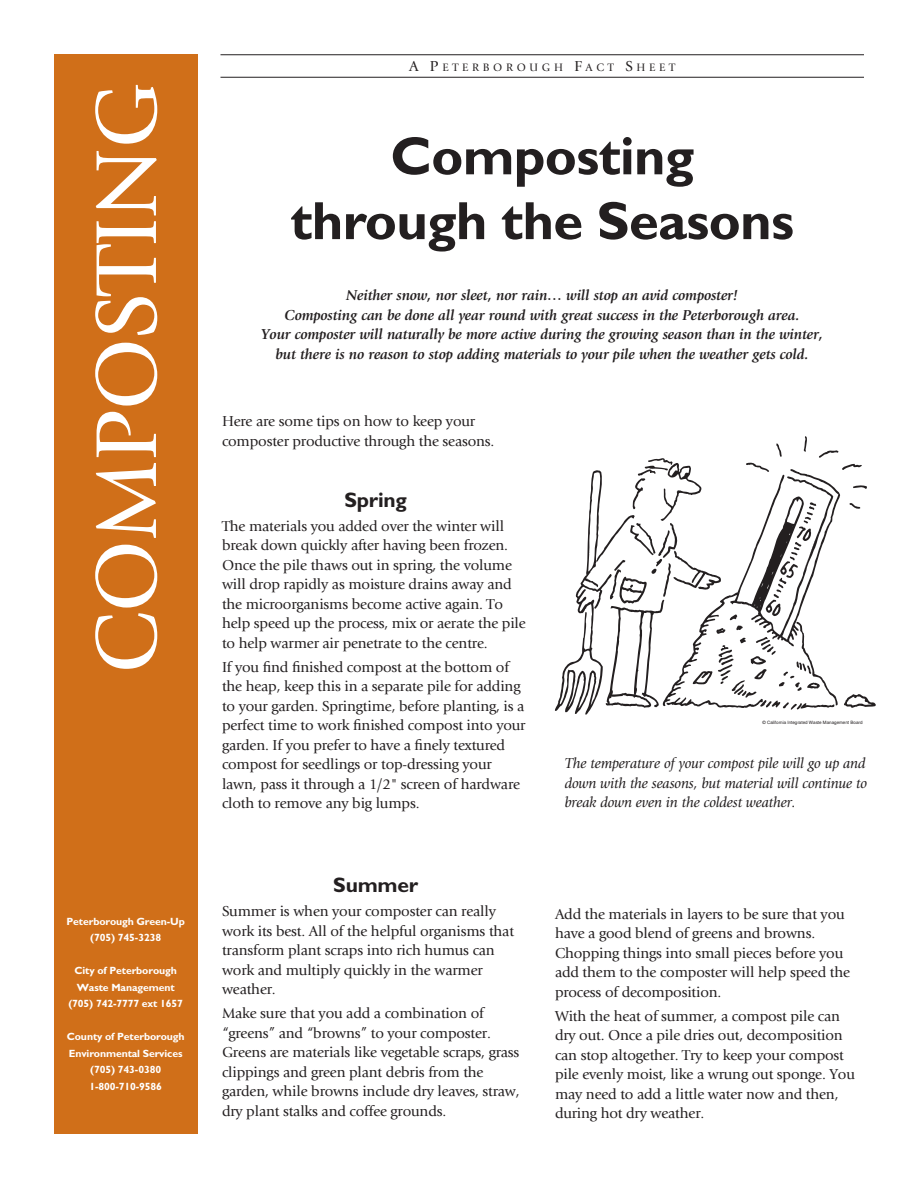
<style>
.page{position:relative;width:918px;height:1188px;background:#fff}
.page>*{position:absolute;margin:0;border:0;box-sizing:border-box;transform-origin:0 0}
.t1{font:90px "Giovanni";letter-spacing:-.01em;color:#fff}
.t2{font:700 54px/64.8px "Gill Sans";letter-spacing:-.01em;color:#231f20;text-align:center}
.t3{font:700 21px "Gill Sans";letter-spacing:-.01em;color:#231f20}
.t4{font:15px/19.5px "Giovanni";letter-spacing:-.01em;color:#231f20}
.t5{font:italic 700 15px/19.5px "Giovanni";letter-spacing:-.01em;color:#231f20;text-align:center}
.t6{font:italic 15px/19.5px "Giovanni";letter-spacing:-.01em;color:#231f20;text-align:justify}
.t7{font:11.25px "Giovanni";letter-spacing:.335em;color:#231f20}
.t8{font:700 10.5px/16.5px "Gill Sans";letter-spacing:-.01em;color:#fff;text-align:center}
.t9{font:4.5px "Helvetica";color:#231f20}
.s1{font-size:15px}
</style>
<div class="page">
<hr style="left:220px;top:54px;width:644px;height:1px;background:#231f20">
<hr style="left:220px;top:77px;width:644px;height:1px;background:#231f20">
<div style="left:54px;top:54px;width:144px;height:1080px;background:#d06f19"></div>
<svg style="left:555px;top:436px;width:320px;height:279px"></svg>
<h1 class="t1" style="left:91px;top:673px;width:592px;rotate:-90deg">COMPOSTING</h1>
<p class="t8" style="left:66px;top:914px;width:120px">Peterborough Green-Up (705) 745-3238</p>
<p class="t8" style="left:68px;top:964px;width:116px">City of Peterborough<br>Waste Management (705) 742-7777 ext 1657</p>
<p class="t8" style="left:67px;top:1030px;width:119px">County of Peterborough<br>Environmental Services (705) 743-0380<br>1-800-710-9586</p>
<p class="t7" style="left:409px;top:63px;width:268px"><span class="s1">A P</span>ETERBOROUGH <span class="s1">F</span>ACT <span class="s1">S</span>HEET</p>
<h2 class="t2" style="left:290px;top:130px;width:505px">Composting through the Seasons</h2>
<p class="t5" style="left:261px;top:287px;width:564px">Neither snow, nor sleet, nor rain… will stop an avid composter!<br>Composting can be done all year round with great success in the Peterborough area.<br>Your composter will naturally be more active during the growing season than in the winter, but there is no reason to stop adding materials to your pile when the weather gets cold.</p>
<p class="t4" style="left:222px;top:413px;width:274px">Here are some tips on how to keep your composter productive through the seasons.</p>
<h3 class="t3" style="left:345px;top:492px;width:64px">Spring</h3>
<p class="t4" style="left:222px;top:517px;width:305px">The materials you added over the winter will break down quickly after having been frozen.<br>Once the pile thaws out in spring, the volume will drop rapidly as moisture drains away and the microorganisms become active again. To help speed up the process, mix or aerate the pile to help warmer air penetrate to the centre.</p>
<p class="t4" style="left:222px;top:658px;width:305px">If you find finished compost at the bottom of the heap, keep this in a separate pile for adding to your garden. Springtime, before planting, is a perfect time to work finished compost into your garden. If you prefer to have a finely textured compost for seedlings or top-dressing your lawn, pass it through a 1/2" screen of hardware cloth to remove any big lumps.</p>
<h3 class="t3" style="left:333px;top:878px;width:86px">Summer</h3>
<p class="t4" style="left:222px;top:903px;width:294px">Summer is when your composter can really work its best. All of the helpful organisms that transform plant scraps into rich humus can work and multiply quickly in the warmer weather.</p>
<p class="t4" style="left:222px;top:1005px;width:299px">Make sure that you add a combination of “greens” and “browns” to your composter.<br>Greens are materials like vegetable scraps, grass clippings and green plant debris from the garden, while browns include dry leaves, straw, dry plant stalks and coffee grounds.</p>
<p class="t9" style="left:763px;top:721px;width:101px">© California Integrated Waste Management Board</p>
<p class="t6" style="left:565px;top:755px;width:304px">The temperature of your compost pile will go up and down with the seasons, but material will continue to break down even in the coldest weather.</p>
<p class="t4" style="left:555px;top:906px;width:297px">Add the materials in layers to be sure that you have a good blend of greens and browns.<br>Chopping things into small pieces before you add them to the composter will help speed the process of decomposition.</p>
<p class="t4" style="left:555px;top:1008px;width:301px">With the heat of summer, a compost pile can dry out. Once a pile dries out, decomposition can stop altogether. Try to keep your compost pile evenly moist, like a wrung out sponge. You may need to add a little water now and then, during hot dry weather.</p>
</div>
